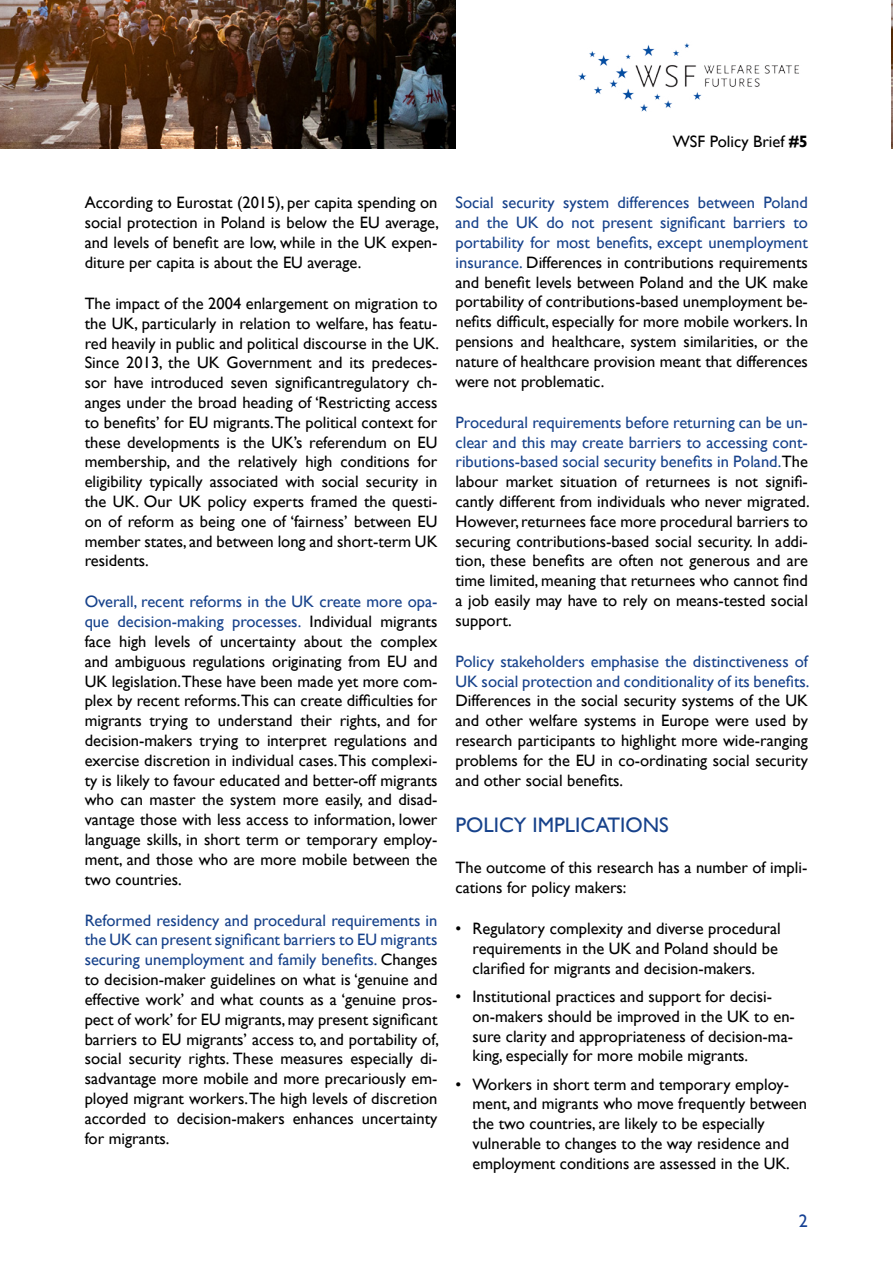
<style>
.page{position:relative;width:893px;height:1263px;background:#fff}
.page>*{position:absolute;margin:0;border:0;box-sizing:border-box;transform-origin:0 0}
.t1{font:21px "Gill Sans";color:#17428b}
.t2{font:18px "Gill Sans";color:#164194}
.t3{font:16.5px/19.8px "Gill Sans";color:#000;text-align:justify}
.t4{font:16.5px/19.8px "Gill Sans";color:#17428b}
.s1{font-weight:700}
.s2{color:#17428b}
</style>
<div class="page">
<img style="left:578px;top:43px;width:221px;height:69px">
<img style="left:0;top:0;width:455px;height:149px">
<img style="left:891px;top:0;width:2px;height:149px">
<p class="t3" style="left:673px;top:132px;width:137px">WSF Policy Brief <span class="s1">#5</span></p>
<p class="t3" style="left:85px;top:193px;width:356px">According to Eurostat (2015), per capita spending on social protection in Poland is below the EU average, and levels of benefit are low, while in the UK expen&shy;diture per capita is about the EU average.</p>
<p class="t3" style="left:85px;top:294px;width:356px">The impact of the 2004 enlargement on migration to the UK, particularly in relation to welfare, has featu&shy;red heavily in public and political discourse in the UK.<br>Since 2013, the UK Government and its predeces&shy;sor have introduced seven significantregulatory ch&shy;anges under the broad heading of ‘Restricting access to benefits’ for EU migrants.The political context for these developments is the UK’s referendum on EU membership, and the relatively high conditions for eligibility typically associated with social security in the UK. Our UK policy experts framed the questi&shy;on of reform as being one of ‘fairness’ between EU member states, and between long and short-term UK residents.</p>
<p class="t3" style="left:85px;top:592px;width:354px"><span class="s2">Overall, recent reforms in the UK create more opa&shy;que decision-making processes.</span> Individual migrants face high levels of uncertainty about the complex and ambiguous regulations originating from EU and UK legislation.These have been made yet more com&shy;plex by recent reforms.This can create difficulties for migrants trying to understand their rights, and for decision-makers trying to interpret regulations and exercise discretion in individual cases. This complexi&shy;ty is likely to favour educated and better-off migrants who can master the system more easily, and disad&shy;vantage those with less access to information, lower language skills, in short term or temporary employ&shy;ment, and those who are more mobile between the two countries.</p>
<p class="t3" style="left:85px;top:910px;width:356px"><span class="s2">Reformed residency and procedural requirements in the UK can present significant barriers to EU migrants securing unemployment and family benefits.</span> Changes to decision-maker guidelines on what is ‘genuine and effective work’ and what counts as a ‘genuine pros&shy;pect of work’ for EU migrants, may present significant barriers to EU migrants’ access to, and portability of, social security rights. These measures especially di&shy;sadvantage more mobile and more precariously em&shy;ployed migrant workers. The high levels of discretion accorded to decision-makers enhances uncertainty for migrants.</p>
<p class="t3" style="left:455px;top:193px;width:354px"><span class="s2">Social security system differences between Poland and the UK do not present significant barriers to portability for most benefits, except unemployment insurance.</span> Differences in contributions requirements and benefit levels between Poland and the UK make portability of contributions-based unemployment be&shy;nefits difficult, especially for more mobile workers. In pensions and healthcare, system similarities, or the nature of healthcare provision meant that differences were not problematic.</p>
<p class="t3" style="left:455px;top:413px;width:356px"><span class="s2">Procedural requirements before returning can be un&shy;clear and this may create barriers to accessing cont&shy;ributions-based social security benefits in Poland.</span>The labour market situation of returnees is not signifi&shy;cantly different from individuals who never migrated.<br>However, returnees face more procedural barriers to securing contributions-based social security. In addi&shy;tion, these benefits are often not generous and are time limited, meaning that returnees who cannot find a job easily may have to rely on means-tested social support.</p>
<p class="t4" style="left:455px;top:652px;width:356px">Policy stakeholders emphasise the distinctiveness of<br>UK social protection and conditionality of its benefits.</p>
<p class="t3" style="left:455px;top:691px;width:354px">Differences in the social security systems of the UK and other welfare systems in Europe were used by research participants to highlight more wide-ranging problems for the EU in co-ordinating social security and other social benefits.</p>
<p class="t1" style="left:455px;top:813px;width:215px">POLICY IMPLICATIONS</p>
<p class="t3" style="left:455px;top:858px;width:353px">The outcome of this research has a number of impli&shy;cations for policy makers:</p>
<p class="t3" style="left:472px;top:919px;width:310px;text-align:left;text-indent:-17px">• Regulatory complexity and diverse procedural requirements in the UK and Poland should be clarified for migrants and decision-makers.</p>
<p class="t3" style="left:472px;top:987px;width:324px;text-align:left;text-indent:-17px">• Institutional practices and support for decisi&shy;on-makers should be improved in the UK to en&shy;sure clarity and appropriateness of decision-ma&shy;king, especially for more mobile migrants.</p>
<p class="t3" style="left:472px;top:1074px;width:336px;text-align:left;text-indent:-17px">• Workers in short term and temporary employ&shy;ment, and migrants who move frequently between the two countries, are likely to be especially vulnerable to changes to the way residence and employment conditions are assessed in the UK.</p>
<p class="t2" style="left:799px;top:1211px;width:10px">2</p>
</div>
